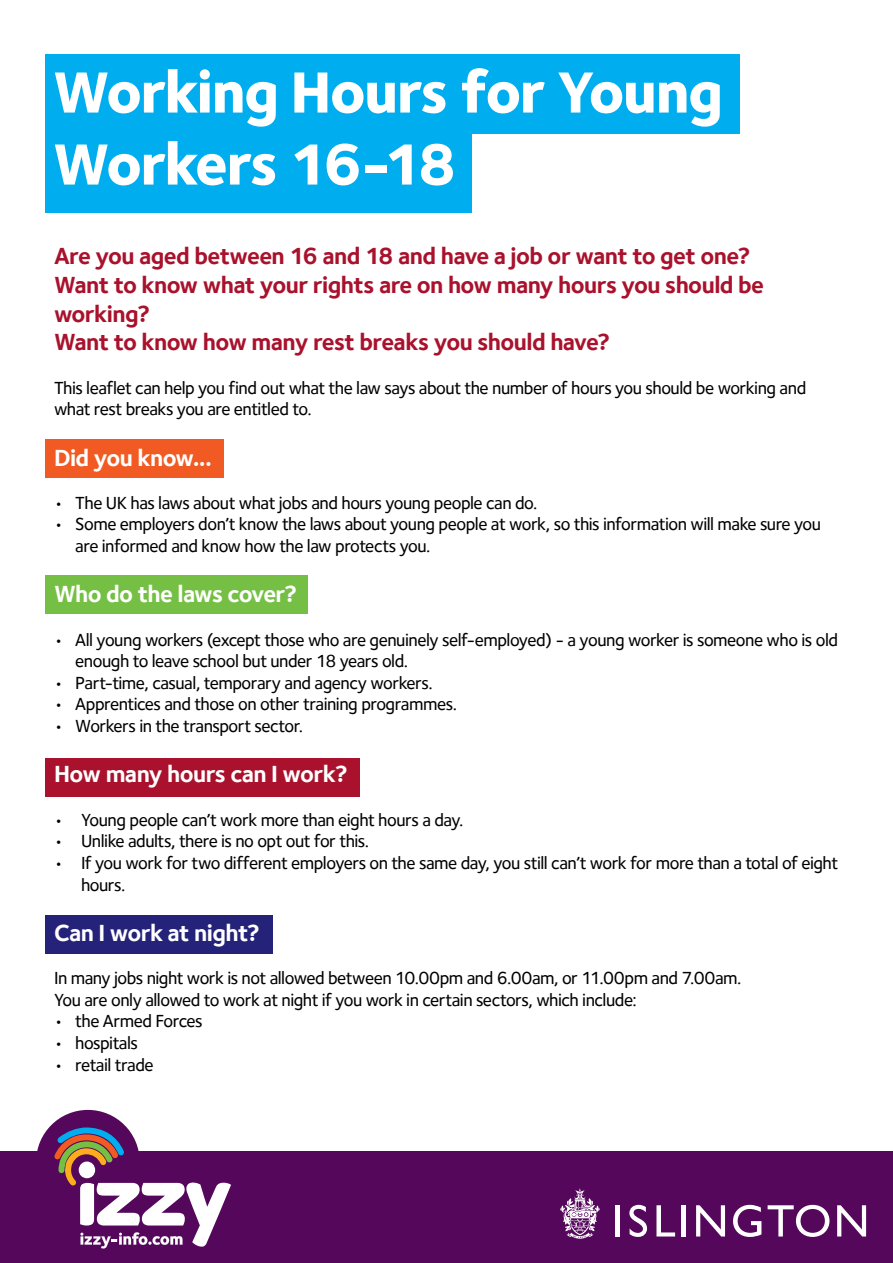
<style>
.page{position:relative;width:893px;height:1263px;background:#fff}
.page>*{position:absolute;margin:0;border:0;box-sizing:border-box;transform-origin:0 0}
.t1{font:800 60px/72px "Foundry Sterling";letter-spacing:-.03em;color:#fff}
.t2{font:700 24px/28.8px "Foundry Sterling";letter-spacing:-.025em;color:#a9112c}
.t3{font:700 24px "Foundry Sterling";letter-spacing:-.025em;color:#fff}
.t4{font:500 18px/21.6px "Foundry Sterling";letter-spacing:-.025em;color:#000}
</style>
<div class="page">
<div style="left:45px;top:915px;width:227px;height:38px;background:#252379"></div>
<div style="left:45px;top:758px;width:314px;height:38px;background:#a9112c"></div>
<div style="left:45px;top:575px;width:262px;height:38px;background:#75c044"></div>
<div style="left:45px;top:439px;width:179px;height:39px;background:#f15a22"></div>
<div style="left:45px;top:133px;width:427px;height:80px;background:#00aeef"></div>
<div style="left:45px;top:54px;width:695px;height:80px;background:#00aeef"></div>
<div style="left:0;top:1151px;width:893px;height:112px;background:#54075b"></div>
<div style="left:36px;top:1110px;width:104px;height:103px;background:#54075b;border-radius:50%"></div>
<svg style="left:54px;top:1127px;width:177px;height:121px"></svg>
<svg style="left:560px;top:1188px;width:40px;height:51px"></svg>
<hr style="left:615px;top:1205px;width:4px;height:31px;background:#fff">
<svg style="left:629px;top:1205px;width:18px;height:32px"></svg>
<svg style="left:656px;top:1205px;width:19px;height:31px"></svg>
<div style="left:681px;top:1205px;width:5px;height:31px;background:#fff"></div>
<svg style="left:696px;top:1205px;width:29px;height:31px"></svg>
<svg style="left:733px;top:1205px;width:28px;height:32px"></svg>
<svg style="left:768px;top:1205px;width:61px;height:32px"></svg>
<svg style="left:837px;top:1205px;width:29px;height:31px"></svg>
<h1 class="t1" style="left:53px;top:55px;width:672px">Working Hours for Young<br>Workers 16-18</h1>
<h2 class="t2" style="left:54px;top:241px;width:712px">Are you aged between 16 and 18 and have a job or want to get one?<br>Want to know what your rights are on how many hours you should be working?<br>Want to know how many rest breaks you should have?</h2>
<p class="t4" style="left:54px;top:377px;width:754px">This leaflet can help you find out what the law says about the number of hours you should be working and what rest breaks you are entitled to.</p>
<h2 class="t3" style="left:54px;top:443px;width:159px">Did you know...</h2>
<p class="t4" style="left:54px;top:492px;width:485px">• The UK has laws about what jobs and hours young people can do.</p>
<p class="t4" style="left:75px;top:513px;width:747px;text-indent:-21px">• Some employers don’t know the laws about young people at work, so this information will make sure you are informed and know how the law protects you.</p>
<h2 class="t3" style="left:54px;top:580px;width:245px">Who do the laws cover?</h2>
<p class="t4" style="left:75px;top:629px;width:764px;text-indent:-21px">• All young workers (except those who are genuinely self-employed) - a young worker is someone who is old enough to leave school but under 18 years old.</p>
<p class="t4" style="left:54px;top:672px;width:380px">• Part-time, casual, temporary and agency workers.</p>
<p class="t4" style="left:54px;top:693px;width:405px">• Apprentices and those on other training programmes.</p>
<p class="t4" style="left:54px;top:715px;width:250px">• Workers in the transport sector.</p>
<h2 class="t3" style="left:54px;top:760px;width:295px">How many hours can I work?</h2>
<p class="t4" style="left:54px;top:809px;width:411px">• Young people can’t work more than eight hours a day.</p>
<p class="t4" style="left:54px;top:830px;width:317px">• Unlike adults, there is no opt out for this.</p>
<p class="t4" style="left:81px;top:852px;width:759px;text-indent:-27px">• If you work for two different employers on the same day, you still can’t work for more than a total of eight hours.</p>
<h2 class="t3" style="left:54px;top:918px;width:207px">Can I work at night?</h2>
<p class="t4" style="left:54px;top:967px;width:689px">In many jobs night work is not allowed between 10.00pm and 6.00am, or 11.00pm and 7.00am.<br>You are only allowed to work at night if you work in certain sectors, which include:</p>
<p class="t4" style="left:54px;top:1010px;width:150px">• the Armed Forces</p>
<p class="t4" style="left:54px;top:1032px;width:85px">• hospitals</p>
<p class="t4" style="left:54px;top:1053px;width:101px">• retail trade</p>
</div>
